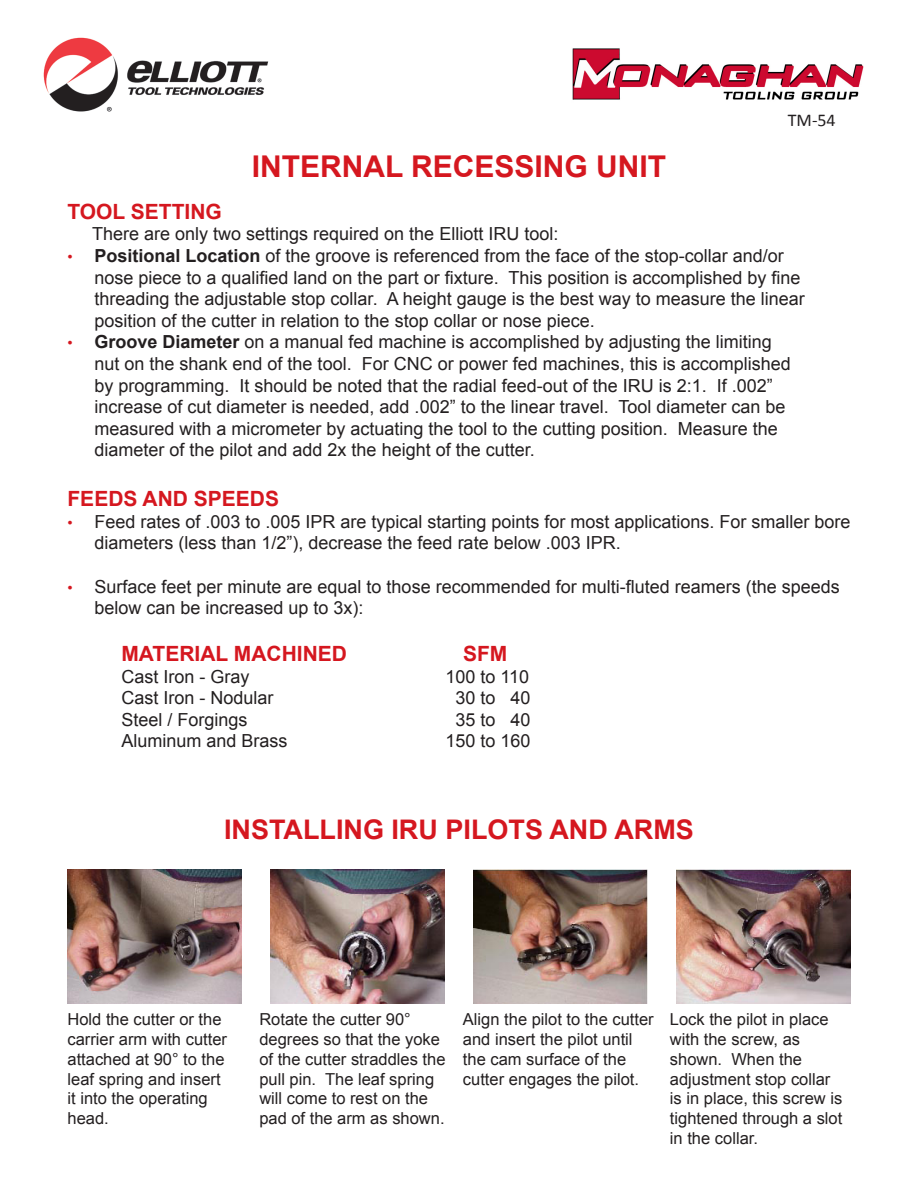
<style>
.page{position:relative;width:918px;height:1188px;background:#fff}
.page>*{position:absolute;margin:0;border:0;box-sizing:border-box;transform-origin:0 0}
.t1{font:700 30px "Arial";color:#d5171f}
.heading_1{font:700 27px "Arial";color:#d5171f}
.heading_2{font:700 21px "Arial";color:#d5171f}
.heading_4{font:700 21px "Arial";color:#d5171f}
.t2{font:18px/21.6px "Arial";color:#231f20}
.t3{font:18px "Calibri";color:#231f20}
.heading_1-2{font:16.5px/19.8px "Arial";color:#231f20}
.s1{font-size:15px;color:#d5171f}
.s2{font-weight:700}
</style>
<div class="page">
<img style="left:68px;top:870px;width:173px;height:133px">
<img style="left:271px;top:870px;width:173px;height:133px">
<img style="left:474px;top:870px;width:173px;height:133px">
<img style="left:677px;top:870px;width:173px;height:133px">
<img style="left:572px;top:48px;width:292px;height:52px">
<img style="left:43px;top:37px;width:226px;height:75px">
<p class="t1" style="left:252px;top:146px;width:416px">INTERNAL RECESSING UNIT</p>
<p class="t3" style="left:788px;top:109px;width:49px">TM-54</p>
<p class="heading_2" style="left:68px;top:197px;width:156px">TOOL SETTING</p>
<p class="t2" style="left:92px;top:223px;width:468px">There are only two settings required on the Elliott IRU tool:</p>
<p class="t2" style="left:94px;top:245px;width:712px;text-indent:-27px"><span class="s1">•</span> <span class="s2">Positional Location</span> of the groove is referenced from the face of the stop-collar and/or nose piece to a qualified land on the part or fixture. This position is accomplished by fine threading the adjustable stop collar. A height gauge is the best way to measure the linear position of the cutter in relation to the stop collar or nose piece.</p>
<p class="t2" style="left:94px;top:331px;width:698px;text-indent:-27px"><span class="s1">•</span> <span class="s2">Groove Diameter</span> on a manual fed machine is accomplished by adjusting the limiting nut on the shank end of the tool. For CNC or power fed machines, this is accomplished by programming. It should be noted that the radial feed-out of the IRU is 2:1. If .002” increase of cut diameter is needed, add .002” to the linear travel. Tool diameter can be measured with a micrometer by actuating the tool to the cutting position. Measure the diameter of the pilot and add 2x the height of the cutter.</p>
<p class="heading_2" style="left:68px;top:485px;width:213px">FEEDS AND SPEEDS</p>
<p class="t2" style="left:94px;top:511px;width:758px;text-indent:-27px"><span class="s1">•</span> Feed rates of .003 to .005 IPR are typical starting points for most applications. For smaller bore diameters (less than 1/2”), decrease the feed rate below .003 IPR.</p>
<p class="t2" style="left:94px;top:576px;width:747px;text-indent:-27px"><span class="s1">•</span> Surface feet per minute are equal to those recommended for multi-fluted reamers (the speeds below can be increased up to 3x):</p>
<p class="heading_4" style="left:122px;top:640px;width:227px">MATERIAL MACHINED</p>
<p class="heading_4" style="left:463px;top:640px;width:46px">SFM</p>
<p class="t2" style="left:122px;top:666px;width:130px">Cast Iron - Gray</p>
<p class="t2" style="left:446px;top:666px;width:85px">100 to 110</p>
<p class="t2" style="left:122px;top:687px;width:154px">Cast Iron - Nodular</p>
<p class="t2" style="left:456px;top:687px;width:77px">30 to 40</p>
<p class="t2" style="left:122px;top:709px;width:128px">Steel / Forgings</p>
<p class="t2" style="left:456px;top:709px;width:77px">35 to 40</p>
<p class="t2" style="left:122px;top:730px;width:168px">Aluminum and Brass</p>
<p class="t2" style="left:446px;top:730px;width:87px">150 to 160</p>
<p class="heading_1" style="left:224px;top:811px;width:471px">INSTALLING IRU PILOTS AND ARMS</p>
<p class="heading_1-2" style="left:68px;top:1010px;width:161px">Hold the cutter or the carrier arm with cutter attached at 90° to the leaf spring and insert it into the operating head.</p>
<p class="heading_1-2" style="left:259px;top:1010px;width:188px">Rotate the cutter 90° degrees so that the yoke of the cutter straddles the pull pin. The leaf spring will come to rest on the pad of the arm as shown.</p>
<p class="heading_1-2" style="left:463px;top:1010px;width:192px">Align the pilot to the cutter and insert the pilot until the cam surface of the cutter engages the pilot.</p>
<p class="heading_1-2" style="left:670px;top:1010px;width:174px">Lock the pilot in place with the screw, as shown. When the adjustment stop collar is in place, this screw is tightened through a slot in the collar.</p>
</div>
